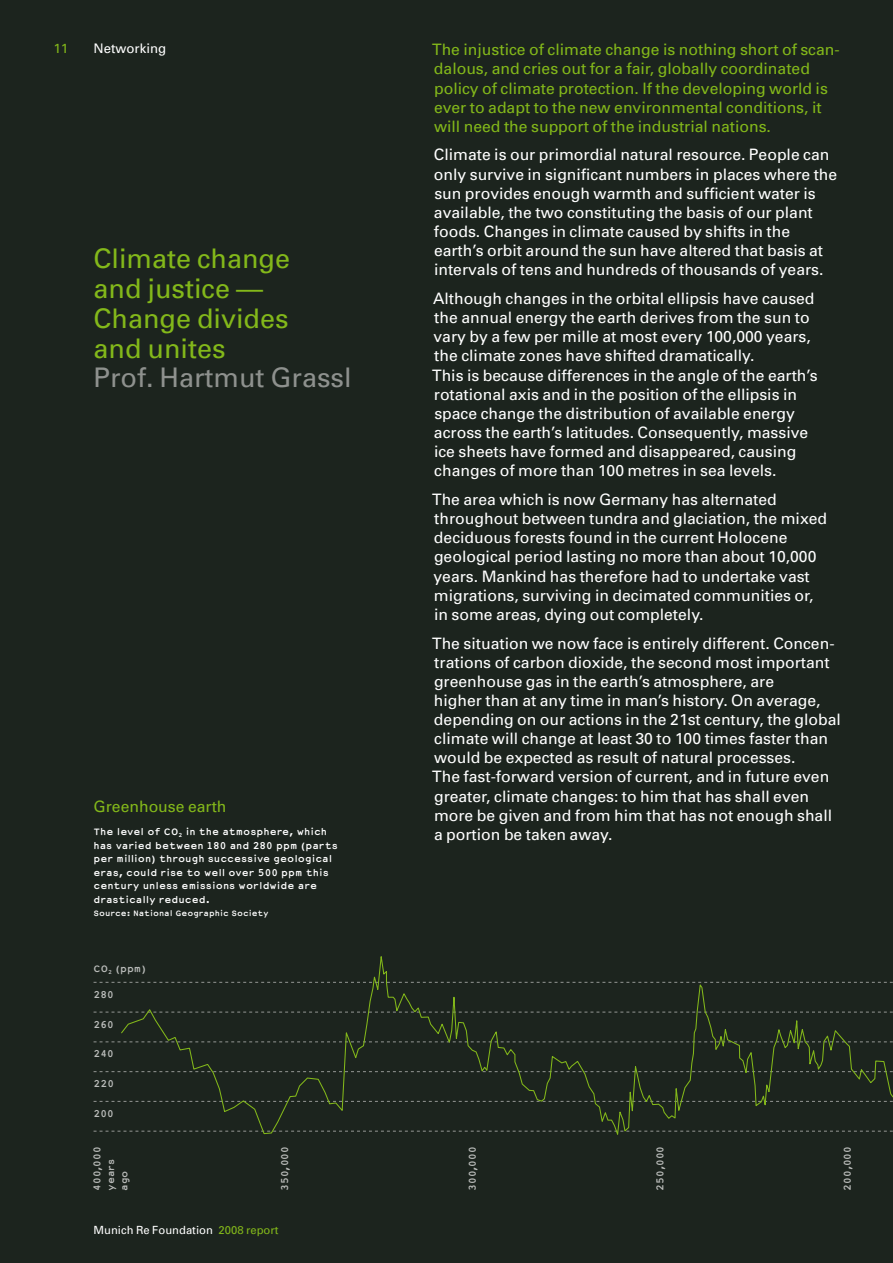
<style>
.page{position:relative;width:893px;height:1263px;background:#1c241e}
.page>*{position:absolute;margin:0;border:0;box-sizing:border-box;transform-origin:0 0}
.t1{font:27px/29.7px "MR Univers";color:#83b81a}
.t2{font:27px "MR Univers";color:#8e918e}
.t3{font:15.75px/19.2px "MR Univers";color:#fff}
.t4{font:15.75px/19.2px "MR Univers";color:#83b81a}
.t5{font:13.2px "MR Univers";color:#fff}
.t6{font:13.2px "MR Univers";color:#83b81a}
.t7{font:11.25px "MR Univers";color:#fff}
.t8{font:700 9px/13.5px "Courier Sans";color:#fff}
.t9{font:700 9px/13.5px "Courier Sans";color:#bbbdbb}
.t10{font:700 7.5px "Courier Sans";color:#fff}
.s1{color:#83b81a}
</style>
<div class="page">
<svg style="left:94px;top:1101px;width:26px;height:1px"></svg>
<svg style="left:94px;top:982px;width:26px;height:1px"></svg>
<svg style="left:94px;top:1011px;width:26px;height:1px"></svg>
<svg style="left:94px;top:1041px;width:26px;height:1px"></svg>
<svg style="left:94px;top:1071px;width:26px;height:1px"></svg>
<svg style="left:94px;top:1131px;width:26px;height:1px"></svg>
<svg style="left:120px;top:956px;width:773px;height:179px"></svg>
<p class="t6" style="left:53px;top:40px;width:16px">11</p>
<p class="t5" style="left:94px;top:40px;width:74px">Networking</p>
<h1 class="t1" style="left:94px;top:244px;width:198px">Climate change and justice —<br>Change divides and unites</h1>
<h1 class="t2" style="left:94px;top:361px;width:259px">Prof. Hartmut Grassl</h1>
<p class="t4" style="left:94px;top:797px;width:135px">Greenhouse earth</p>
<p class="t8" style="left:94px;top:825px;width:246px">The level of CO<sub>2</sub> in the atmosphere, which has varied between 180 and 280 ppm (parts per million) through successive geological eras, could rise to well over 500 ppm this century unless emissions worldwide are drastically reduced.</p>
<p class="t10" style="left:94px;top:908px;width:177px">Source: National Geographic Society</p>
<p class="t9" style="left:94px;top:962px;width:54px">CO<sub>2</sub> (ppm)</p>
<p class="t9" style="left:94px;top:987px;width:22px">280</p>
<p class="t9" style="left:94px;top:1017px;width:22px">260</p>
<p class="t9" style="left:94px;top:1047px;width:22px">240</p>
<p class="t9" style="left:94px;top:1077px;width:22px">220</p>
<p class="t9" style="left:94px;top:1107px;width:22px">200</p>
<p class="t4" style="left:432px;top:40px;width:409px">The injustice of climate change is nothing short of scan&shy;dalous, and cries out for a fair, globally coordinated policy of climate protection. If the developing world is ever to adapt to the new environmental conditions, it will need the support of the industrial nations.</p>
<p class="t3" style="left:434px;top:145px;width:405px">Climate is our primordial natural resource. People can only survive in significant numbers in places where the sun provides enough warmth and sufficient water is available, the two constituting the basis of our plant foods. Changes in climate caused by shifts in the earth’s orbit around the sun have altered that basis at intervals of tens and hundreds of thousands of years.</p>
<p class="t3" style="left:432px;top:289px;width:387px">Although changes in the orbital ellipsis have caused the annual energy the earth derives from the sun to vary by a few per mille at most every 100,000 years, the climate zones have shifted dramatically.<br>This is because differences in the angle of the earth’s rotational axis and in the position of the ellipsis in space change the distribution of available energy across the earth’s latitudes. Consequently, massive ice sheets have formed and disappeared, causing changes of more than 100 metres in sea levels.</p>
<p class="t3" style="left:432px;top:489px;width:397px">The area which is now Germany has alternated throughout between tundra and glaciation, the mixed deciduous forests found in the current Holocene geological period lasting no more than about 10,000 years. Mankind has therefore had to undertake vast migrations, surviving in decimated communities or, in some areas, dying out completely.</p>
<p class="t3" style="left:432px;top:633px;width:410px">The situation we now face is entirely different. Concen&shy;trations of carbon dioxide, the second most important greenhouse gas in the earth’s atmosphere, are<br>higher than at any time in man’s history. On average, depending on our actions in the 21st century, the global climate will change at least 30 to 100 times faster than would be expected as result of natural processes.<br>The fast-forward version of current, and in future even greater, climate changes: to him that has shall even more be given and from him that has not enough shall a portion be taken away.</p>
<p class="t9" style="left:90px;top:1191px;width:46px;rotate:-90deg">400,000 years ago</p>
<p class="t9" style="left:278px;top:1191px;width:46px;rotate:-90deg">350,000</p>
<p class="t9" style="left:465px;top:1191px;width:46px;rotate:-90deg">300,000</p>
<p class="t9" style="left:653px;top:1191px;width:46px;rotate:-90deg">250,000</p>
<p class="t9" style="left:841px;top:1191px;width:46px;rotate:-90deg">200,000</p>
<p class="t7" style="left:94px;top:1223px;width:187px">Munich Re Foundation <span class="s1">2008 report</span></p>
</div>
